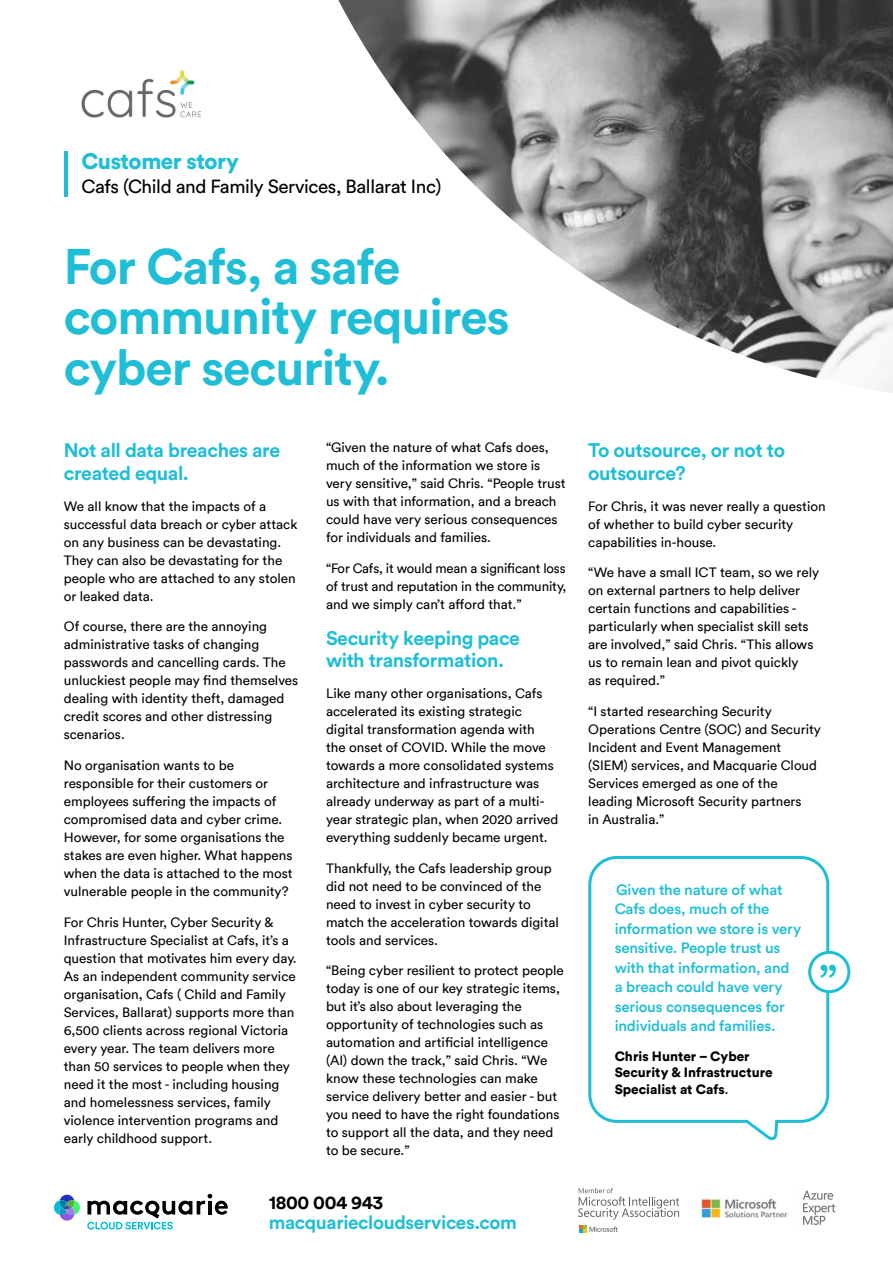
<style>
.page{position:relative;width:893px;height:1263px;background:#fff}
.page>*{position:absolute;margin:0;border:0;box-sizing:border-box;transform-origin:0 0}
.t1{font:700 49.5px/50.2px "Circular Std";letter-spacing:-.02em;color:#1fbed6}
.t2{font:49.2px "Circular";color:#1fbed6}
.t3{font:900 22.2px "Circular Std";letter-spacing:-.02em;color:#1fbed6}
.t4{font:700 19.5px/22.5px "Circular Std";letter-spacing:-.02em;color:#1fbed6}
.t5{font:18.9px "Circular Std";letter-spacing:-.02em;color:#000}
.t6{font:700 18.9px "Circular Std";letter-spacing:-.02em;color:#1fbed6}
.t7{font:700 18.9px "Circular Std";letter-spacing:-.02em;color:#000}
.t8{font:500 15px/19.5px "Circular";letter-spacing:-.01em;color:#1fbed6}
.t9{font:13.5px/18px "Circular";color:#000}
.t10{font:900 13.5px/16.5px "Circular";color:#000}
.s1{font-weight:400}
</style>
<div class="page">
<svg style="left:803px;top:1191px;width:32px;height:34px"></svg>
<img style="left:700px;top:1198px;width:88px;height:21px">
<svg style="left:578px;top:1188px;width:101px;height:31px"></svg>
<svg style="left:579px;top:1225px;width:39px;height:8px"></svg>
<img style="left:338px;top:0;width:555px;height:393px">
<div style="left:588px;top:856px;width:241px;height:267px;border:3px solid #1fbed6;border-radius:27px"></div>
<svg style="left:742px;top:1119px;width:38px;height:22px"></svg>
<div style="left:810px;top:952px;width:39px;height:40px;background:#fff;border-radius:50%"></div>
<div style="left:808px;top:951px;width:42px;height:42px;border:3px solid #1fbed6;border-radius:50%"></div>
<svg style="left:54px;top:1195px;width:26px;height:25px"></svg>
<svg style="left:87px;top:1194px;width:141px;height:35px"></svg>
<hr style="left:64px;top:151px;width:4px;height:46px;background:#1fbed6">
<img style="left:81px;top:70px;width:121px;height:48px">
<h3 class="t3" style="left:82px;top:147px;width:159px">Customer story</h3>
<h3 class="t5" style="left:82px;top:175px;width:361px">Cafs (Child and Family Services, Ballarat Inc)</h3>
<h1 class="t1" style="left:64px;top:241px;width:447px">For Cafs, a safe community requires cyber security.</h1>
<h3 class="t4" style="left:64px;top:439px;width:218px">Not all data breaches are created equal.</h3>
<p class="t9" style="left:64px;top:496px;width:235px">We all know that the impacts of a successful data breach or cyber attack on any business can be devastating.<br>They can also be devastating for the people who are attached to any stolen or leaked data.</p>
<p class="t9" style="left:64px;top:617px;width:236px">Of course, there are the annoying administrative tasks of changing passwords and cancelling cards. The unluckiest people may find themselves dealing with identity theft, damaged credit scores and other distressing scenarios.</p>
<p class="t9" style="left:64px;top:756px;width:230px">No organisation wants to be responsible for their customers or employees suffering the impacts of compromised data and cyber crime.<br>However, for some organisations the stakes are even higher. What happens when the data is attached to the most vulnerable people in the community?</p>
<p class="t9" style="left:64px;top:912px;width:234px">For Chris Hunter, Cyber Security &amp; Infrastructure Specialist at Cafs, it’s a question that motivates him every day.<br>As an independent community service organisation, Cafs ( Child and Family Services, Ballarat) supports more than 6,500 clients across regional Victoria every year. The team delivers more than 50 services to people when they need it the most - including housing and homelessness services, family violence intervention programs and early childhood support.</p>
<p class="t9" style="left:326px;top:438px;width:241px">“Given the nature of what Cafs does, much of the information we store is very sensitive,” said Chris. “People trust us with that information, and a breach could have very serious consequences for individuals and families.</p>
<p class="t9" style="left:326px;top:559px;width:242px;text-align:justify">“For Cafs, it would mean a significant loss of trust and reputation in the community, and we simply can’t afford that.”</p>
<h3 class="t4" style="left:326px;top:626px;width:196px">Security keeping pace with transformation.</h3>
<p class="t9" style="left:326px;top:683px;width:234px">Like many other organisations, Cafs accelerated its existing strategic digital transformation agenda with<br>the onset of COVID. While the move towards a more consolidated systems architecture and infrastructure was already underway as part of a multi&shy;year strategic plan, when 2020 arrived everything suddenly became urgent.</p>
<p class="t9" style="left:326px;top:858px;width:234px">Thankfully, the Cafs leadership group did not need to be convinced of the need to invest in cyber security to match the acceleration towards digital tools and services.</p>
<p class="t9" style="left:326px;top:961px;width:239px">“Being cyber resilient to protect people today is one of our key strategic items, but it’s also about leveraging the opportunity of technologies such as automation and artificial intelligence (AI) down the track,” said Chris. “We know these technologies can make service delivery better and easier - but you need to have the right foundations to support all the data, and they need to be secure.”</p>
<h3 class="t7" style="left:269px;top:1190px;width:116px">1800 004 943</h3>
<h3 class="t6" style="left:269px;top:1210px;width:250px">macquariecloudservices.com</h3>
<h3 class="t4" style="left:588px;top:439px;width:198px">To outsource, or not to outsource?</h3>
<p class="t9" style="left:588px;top:496px;width:239px">For Chris, it was never really a question of whether to build cyber security capabilities in-house.</p>
<p class="t9" style="left:588px;top:563px;width:232px">“We have a small ICT team, so we rely on external partners to help deliver certain functions and capabilities - particularly when specialist skill sets are involved,” said Chris. “This allows us to remain lean and pivot quickly<br>as required.”</p>
<p class="t9" style="left:588px;top:702px;width:234px">“I started researching Security<br>Operations Centre (SOC) and Security<br>Incident and Event Management (SIEM) services, and Macquarie Cloud<br>Services emerged as one of the leading Microsoft Security partners<br>in Australia.”</p>
<p class="t8" style="left:615px;top:879px;width:188px">Given the nature of what<br>Cafs does, much of the information we store is very sensitive. People trust us with that information, and<br>a breach could have very serious consequences for individuals and families.</p>
<p class="t10" style="left:615px;top:1047px;width:160px">Chris Hunter – Cyber<br>Security &amp; Infrastructure<br>Specialist at Cafs<span class="s1">.</span></p>
<h2 class="t2" style="left:819px;top:949px;width:21px">”</h2>
</div>
